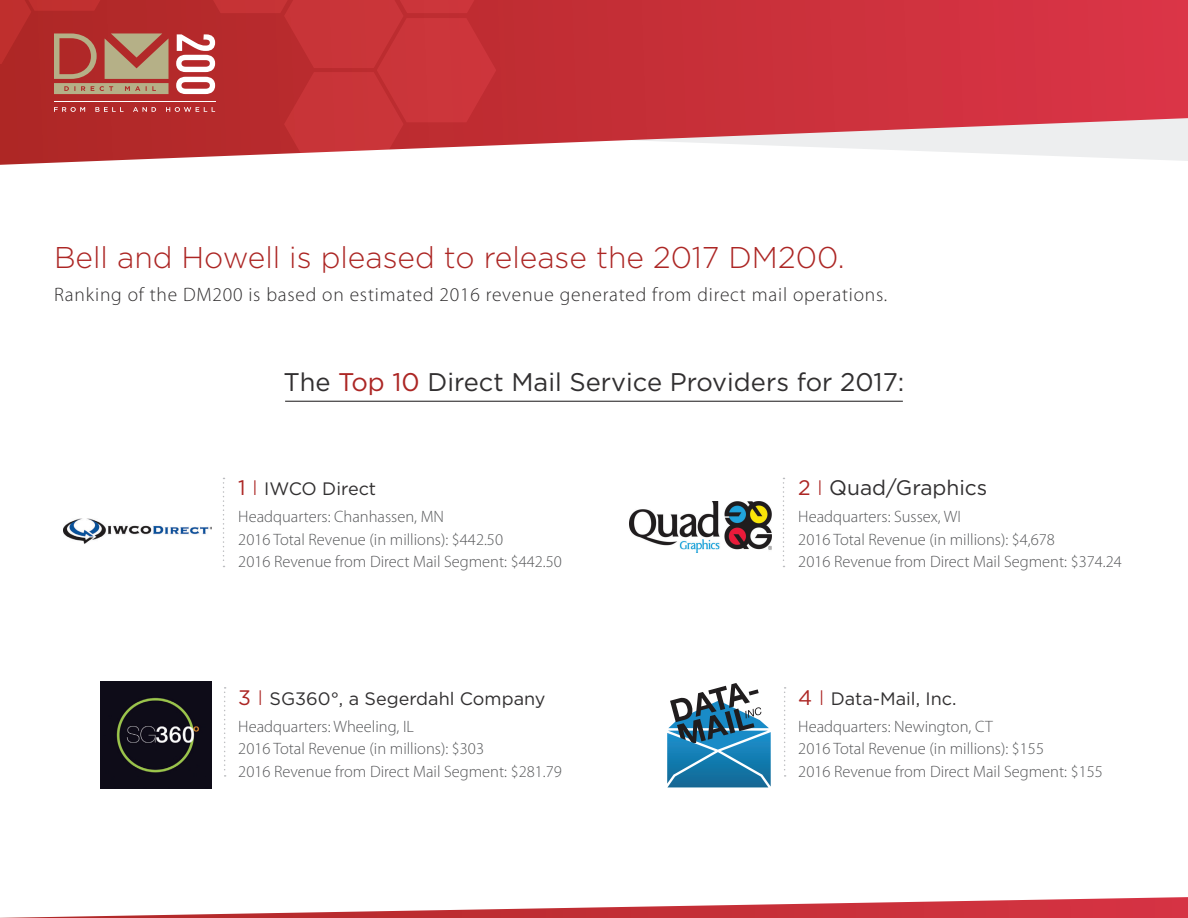
<style>
.page{position:relative;width:1188px;height:918px;background:#fff}
.page>*{position:absolute;margin:0;border:0;box-sizing:border-box;transform-origin:0 0}
.t1{font:300 30px "Gotham";color:#ac2624}
.t2{font:25.5px "Gotham";color:#312f30}
.t3{font:21px "Gotham";color:#312f30}
.t4{font:300 19.5px "Myriad Pro";letter-spacing:.04em;color:#312f30}
.t5{font:18px "Gotham";color:#312f30}
.t6{font:300 16.5px/22.5px "Myriad Pro";color:#57585a}
.s1{color:#ac2624}
.s2{font-size:21px;color:#ac2624}
.s3{font-weight:300;font-size:21px;color:#ac2624}
.s4{font-weight:300;color:#ac2624}
</style>
<div class="page">
<img style="left:629px;top:502px;width:142px;height:51px">
<svg style="left:224px;top:687px;width:2px;height:90px"></svg>
<svg style="left:0;top:897px;width:1188px;height:21px"></svg>
<hr style="left:285px;top:401px;width:618px;height:1px;background:#312f30">
<svg style="left:497px;top:0;width:691px;height:161px;background:#d3545e"></svg>
<svg style="left:0;top:0;width:497px;height:165px;background:#c04443"></svg>
<hr style="left:54px;top:101px;width:161px;height:1px;background:#fff">
<svg style="left:223px;top:478px;width:2px;height:89px"></svg>
<img style="left:64px;top:518px;width:147px;height:26px">
<img style="left:101px;top:681px;width:110px;height:108px">
<svg style="left:784px;top:687px;width:2px;height:90px"></svg>
<svg style="left:783px;top:478px;width:1px;height:89px"></svg>
<svg style="left:667px;top:683px;width:104px;height:104px"></svg>
<h1 class="t1" style="left:54px;top:238px;width:792px">Bell and Howell is pleased to release the 2017 DM200.</h1>
<p class="t4" style="left:54px;top:283px;width:835px">Ranking of the DM200 is based on estimated 2016 revenue generated from direct mail operations.</p>
<h2 class="t2" style="left:284px;top:365px;width:622px">The <span class="s1">Top 10</span> Direct Mail Service Providers for 2017:</h2>
<p class="t5" style="left:238px;top:477px;width:139px"><span class="s2">1</span> <span class="s3">I</span> IWCO Direct</p>
<p class="t6" style="left:238px;top:506px;width:325px">Headquarters: Chanhassen, MN<br>2016 Total Revenue (in millions): $442.50<br>2016 Revenue from Direct Mail Segment: $442.50</p>
<p class="t5" style="left:238px;top:687px;width:309px"><span class="s2">3</span> <span class="s3">I</span> SG360°, a Segerdahl Company</p>
<p class="t6" style="left:238px;top:715px;width:325px">Headquarters: Wheeling, IL<br>2016 Total Revenue (in millions): $303<br>2016 Revenue from Direct Mail Segment: $281.79</p>
<p class="t3" style="left:798px;top:474px;width:191px"><span class="s1">2</span> <span class="s4">I</span> Quad/Graphics</p>
<p class="t6" style="left:798px;top:506px;width:325px">Headquarters: Sussex, WI<br>2016 Total Revenue (in millions): $4,678<br>2016 Revenue from Direct Mail Segment: $374.24</p>
<p class="t5" style="left:798px;top:687px;width:160px"><span class="s2">4</span> <span class="s3">I</span> Data-Mail, Inc.</p>
<p class="t6" style="left:798px;top:715px;width:306px">Headquarters: Newington, CT<br>2016 Total Revenue (in millions): $155<br>2016 Revenue from Direct Mail Segment: $155</p>
</div>
